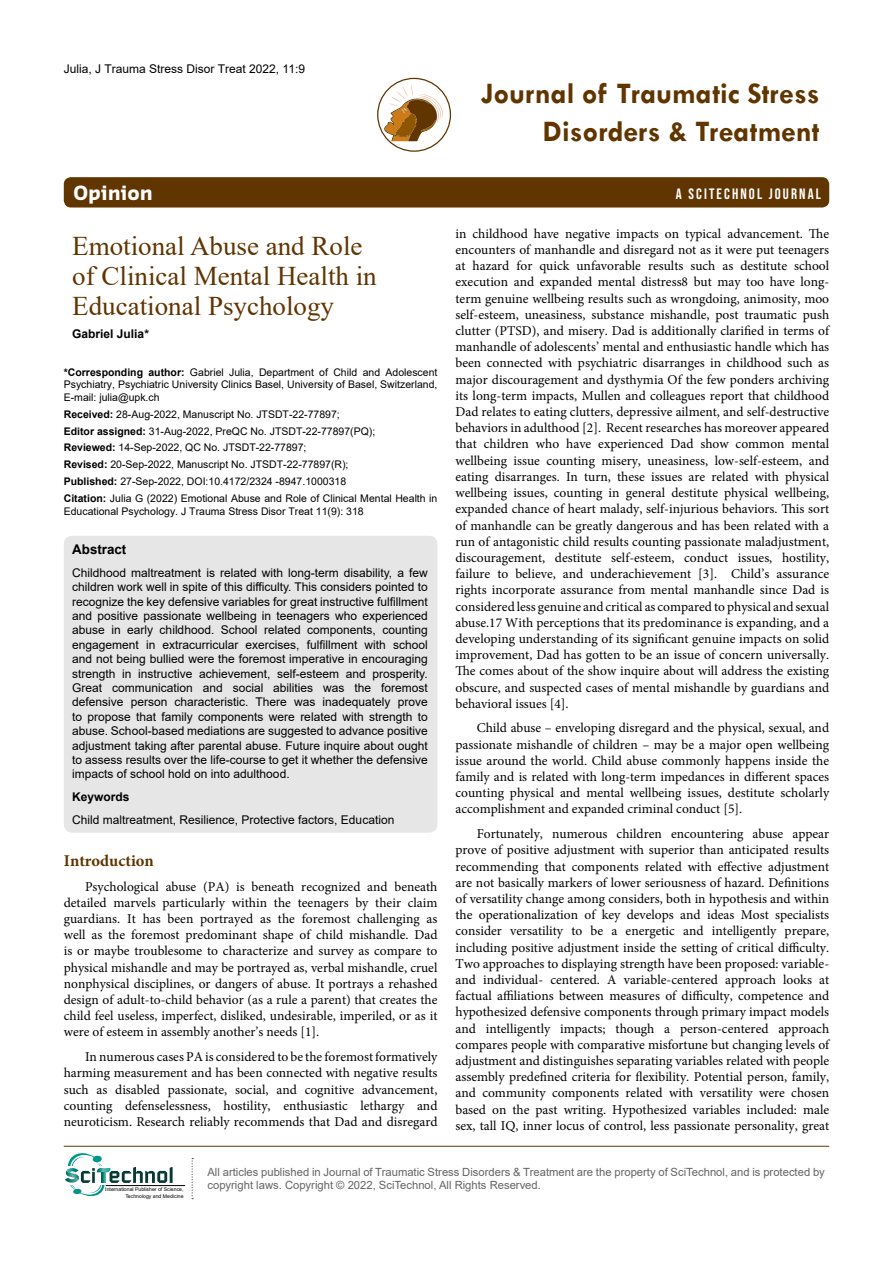
<style>
.page{position:relative;width:893px;height:1263px;background:#fff}
.page>*{position:absolute;margin:0;border:0;box-sizing:border-box;transform-origin:0 0}
.t1{font:700 30px/37.5px "Tw Cen";color:#603500;text-align:right}
.t2{font:27px/30px "Times New Roman";color:#603500}
.t3{font:700 19.2px "Sansa";color:#fff}
.t4{font:700 16.5px "Minion Pro";color:#603500}
.t5{font:15px "Bebas Neue";letter-spacing:.14em;color:#fff}
.t6{font:13.5px/16.2px "Minion Pro";color:#000;text-align:justify}
.t7{font:700 13.35px "Arial";color:#000}
.t8{font:12px/14.4px "Arial";color:#000;text-align:justify}
.t9{font:700 12px "Arial";color:#000}
.t10{font:11.25px/13.5px "Arial";color:#636466}
.t11{font:10.5px/16.8px "Arial";color:#000;text-align:justify}
.t12{font:5.1px/6.1px "Arial";color:#000;text-align:right}
.s1{font-weight:700}
</style>
<div class="page">
<div style="left:64px;top:177px;width:765px;height:30px;background:#603500;border-radius:7px"></div>
<hr style="left:64px;top:1146px;width:765px;height:1px;background:#603500">
<svg style="left:384px;top:85px;width:60px;height:56px"></svg>
<div style="left:377px;top:78px;width:74px;height:74px;border:1px solid #603500;border-radius:50%"></div>
<hr style="left:106px;top:1185px;width:79px;height:1px;background:#000">
<svg style="left:192px;top:1158px;width:1px;height:41px"></svg>
<svg style="left:65px;top:1153px;width:108px;height:43px"></svg>
<div style="left:64px;top:536px;width:373px;height:297px;background:#e6e6e6;border-radius:8px"></div>
<p class="t8" style="left:64px;top:61px;width:243px">Julia, J Trauma Stress Disor Treat 2022, 11:9</p>
<h1 class="t1" style="left:481px;top:74px;width:340px">Journal of Traumatic Stress<br>Disorders &amp; Treatment</h1>
<h3 class="t3" style="left:74px;top:181px;width:81px">Opinion</h3>
<p class="t5" style="left:676px;top:185px;width:147px">A SCITECHNOL JOURNAL</p>
<h2 class="t2" style="left:72px;top:230px;width:306px">Emotional Abuse and Role of Clinical Mental Health in<br>Educational Psychology</h2>
<p class="t9" style="left:72px;top:325px;width:78px">Gabriel Julia*</p>
<p class="t11" style="left:64px;top:366px;width:375px;line-height:12.6px"><span class="s1">*Corresponding author:</span> Gabriel Julia, Department of Child and Adolescent Psychiatry, Psychiatric University Clinics Basel, University of Basel, Switzerland, E-mail: julia@upk.ch</p>
<p class="t11" style="left:64px;top:405px;width:375px;text-align:left"><span class="s1">Received:</span> 28-Aug-2022, Manuscript No. JTSDT-22-77897;<br><span class="s1">Editor assigned:</span> 31-Aug-2022, PreQC No. JTSDT-22-77897(PQ);<br><span class="s1">Reviewed:</span> 14-Sep-2022, QC No. JTSDT-22-77897;<br><span class="s1">Revised:</span> 20-Sep-2022, Manuscript No. JTSDT-22-77897(R);<br><span class="s1">Published:</span> 27-Sep-2022, DOI:10.4172/2324 -8947.1000318<br><span class="s1">Citation:</span> Julia G (2022) Emotional Abuse and Role of Clinical Mental Health in</p>
<p class="t11" style="left:64px;top:502px;width:301px">Educational Psychology. J Trauma Stress Disor Treat 11(9): 318</p>
<p class="t7" style="left:72px;top:540px;width:56px">Abstract</p>
<p class="t8" style="left:72px;top:565px;width:357px">Childhood maltreatment is related with long-term disability, a few children work well in spite of this difficulty. This considers pointed to recognize the key defensive variables for great instructive fulfillment and positive passionate wellbeing in teenagers who experienced abuse in early childhood. School related components, counting engagement in extracurricular exercises, fulfillment with school and not being bullied were the foremost imperative in encouraging strength in instructive achievement, self-esteem and prosperity.<br>Great communication and social abilities was the foremost defensive person characteristic. There was inadequately prove to propose that family components were related with strength to abuse. School-based mediations are suggested to advance positive adjustment taking after parental abuse. Future inquire about ought to assess results over the life-course to get it whether the defensive impacts of school hold on into adulthood.</p>
<p class="t9" style="left:72px;top:789px;width:59px">Keywords</p>
<p class="t8" style="left:72px;top:813px;width:324px">Child maltreatment, Resilience, Protective factors, Education</p>
<p class="t4" style="left:64px;top:849px;width:92px">Introduction</p>
<p class="t6" style="left:64px;top:878px;width:375px;text-indent:21px">Psychological abuse (PA) is beneath recognized and beneath detailed marvels particularly within the teenagers by their claim guardians. It has been portrayed as the foremost challenging as well as the foremost predominant shape of child mishandle. Dad is or maybe troublesome to characterize and survey as compare to physical mishandle and may be portrayed as, verbal mishandle, cruel nonphysical disciplines, or dangers of abuse. It portrays a rehashed design of adult-to-child behavior (as a rule a parent) that creates the child feel useless, imperfect, disliked, undesirable, imperiled, or as it were of esteem in assembly another’s needs [1].</p>
<p class="t6" style="left:64px;top:1049px;width:375px;text-indent:21px">In numerous cases PA is considered to be the foremost formatively harming measurement and has been connected with negative results such as disabled passionate, social, and cognitive advancement, counting defenselessness, hostility, enthusiastic lethargy and neuroticism. Research reliably recommends that Dad and disregard</p>
<p class="t6" style="left:455px;top:225px;width:375px">in childhood have negative impacts on typical advancement. The encounters of manhandle and disregard not as it were put teenagers at hazard for quick unfavorable results such as destitute school execution and expanded mental distress8 but may too have long&shy;term genuine wellbeing results such as wrongdoing, animosity, moo self-esteem, uneasiness, substance mishandle, post traumatic push clutter (PTSD), and misery. Dad is additionally clarified in terms of manhandle of adolescents’ mental and enthusiastic handle which has been connected with psychiatric disarranges in childhood such as major discouragement and dysthymia Of the few ponders archiving its long-term impacts, Mullen and colleagues report that childhood Dad relates to eating clutters, depressive ailment, and self-destructive behaviors in adulthood [2]. Recent researches has moreover appeared that children who have experienced Dad show common mental wellbeing issue counting misery, uneasiness, low-self-esteem, and eating disarranges. In turn, these issues are related with physical wellbeing issues, counting in general destitute physical wellbeing, expanded chance of heart malady, self-injurious behaviors. This sort of manhandle can be greatly dangerous and has been related with a run of antagonistic child results counting passionate maladjustment, discouragement, destitute self-esteem, conduct issues, hostility, failure to believe, and underachievement [3]. Child’s assurance rights incorporate assurance from mental manhandle since Dad is considered less genuine and critical as compared to physical and sexual abuse.17 With perceptions that its predominance is expanding, and a developing understanding of its significant genuine impacts on solid improvement, Dad has gotten to be an issue of concern universally.<br>The comes about of the show inquire about will address the existing obscure, and suspected cases of mental mishandle by guardians and behavioral issues [4].</p>
<p class="t6" style="left:455px;top:720px;width:375px;text-indent:21px">Child abuse – enveloping disregard and the physical, sexual, and passionate mishandle of children – may be a major open wellbeing issue around the world. Child abuse commonly happens inside the family and is related with long-term impedances in different spaces counting physical and mental wellbeing issues, destitute scholarly accomplishment and expanded criminal conduct [5].</p>
<p class="t6" style="left:455px;top:826px;width:375px;text-indent:21px">Fortunately, numerous children encountering abuse appear prove of positive adjustment with superior than anticipated results recommending that components related with effective adjustment are not basically markers of lower seriousness of hazard. Definitions of versatility change among considers, both in hypothesis and within the operationalization of key develops and ideas Most specialists consider versatility to be a energetic and intelligently prepare, including positive adjustment inside the setting of critical difficulty.<br>Two approaches to displaying strength have been proposed: variable&shy;and individual- centered. A variable-centered approach looks at factual affiliations between measures of difficulty, competence and hypothesized defensive components through primary impact models and intelligently impacts; though a person-centered approach compares people with comparative misfortune but changing levels of adjustment and distinguishes separating variables related with people assembly predefined criteria for flexibility. Potential person, family, and community components related with versatility were chosen based on the past writing. Hypothesized variables included: male sex, tall IQ, inner locus of control, less passionate personality, great</p>
<p class="t12" style="left:105px;top:1186px;width:80px">International Publisher of Science,<br>Technology and Medicine</p>
<p class="t10" style="left:207px;top:1165px;width:619px">All articles published in Journal of Traumatic Stress Disorders &amp; Treatment are the property of SciTechnol, and is protected by copyright laws. Copyright © 2022, SciTechnol, All Rights Reserved.</p>
</div>
